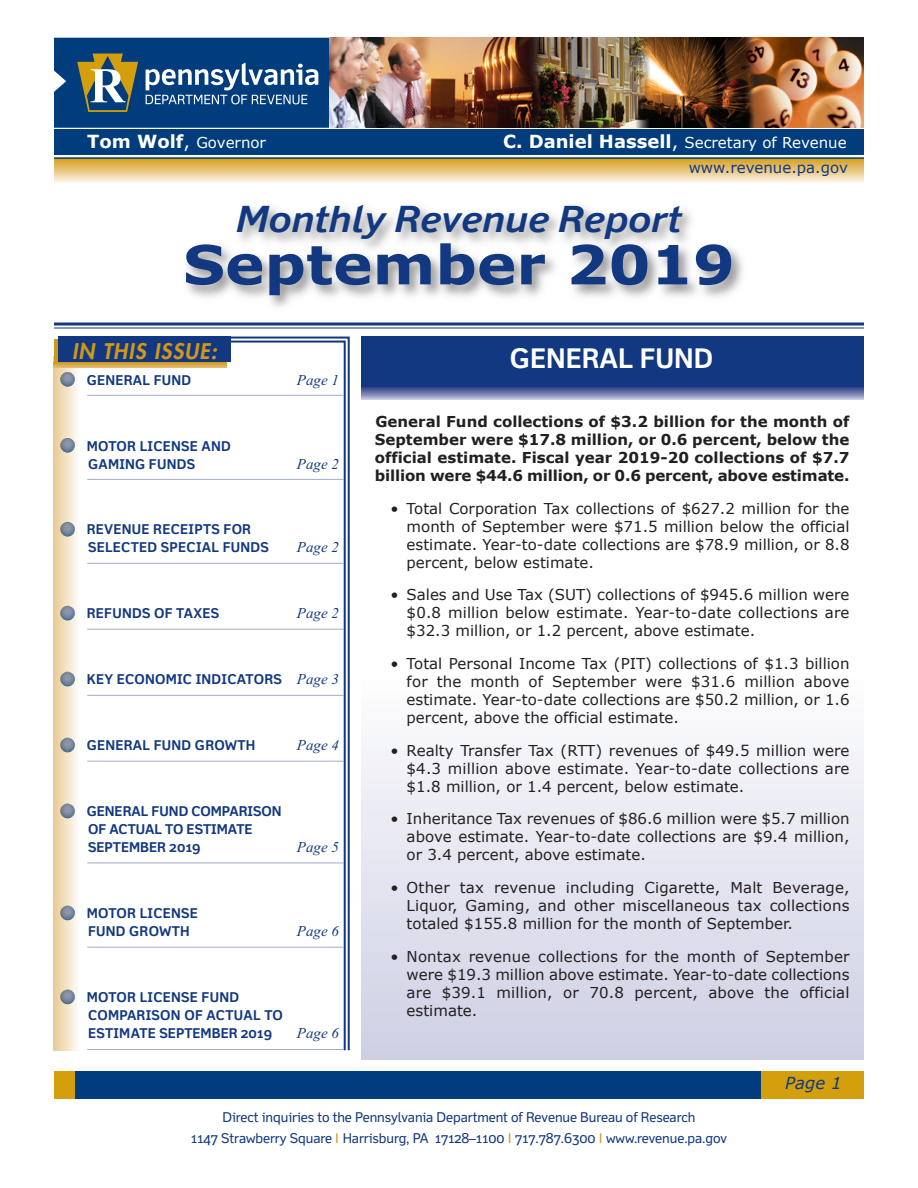
<style>
.page{position:relative;width:918px;height:1188px;background:#fff}
.page>*{position:absolute;margin:0;border:0;box-sizing:border-box;transform-origin:0 0}
.t1{font:700 54px "Verdana";color:#113880;scale:1.1 1}
.t2{font:italic 700 36px "Felbridge Std";color:#113880;scale:1.1 1}
.t3{font:700 27px "Felbridge Std";color:#fff}
.t4{font:italic 800 21px "Futura";color:#d0971a}
.t5{font:italic 16.5px "Verdana";color:#113880}
.t6{font:15px/18px "Verdana";color:#231f20;text-align:justify}
.t7{font:700 15px/18px "Verdana";letter-spacing:-.01em;color:#231f20;text-align:justify}
.t8{font:15px "Verdana";color:#fff}
.t9{font:italic 15px "Times New Roman";color:#113880}
.t10{font:15px "Verdana";color:#113880}
.t11{font:700 13.5px/18px "Felbridge Std";letter-spacing:.02em;color:#113880}
.t12{font:13.5px "Felbridge Std";letter-spacing:-.005em;color:#113880}
.t13{font:700 13.5px/18px "Felbridge Std";color:#113880}
.s1{font-weight:700;font-size:18px}
.s2{font-size:18px}
.s3{font-family:"Times New Roman";font-weight:400;font-style:italic;font-size:15px}
.s4{font-family:"Arial";color:#d0971a}
</style>
<div class="page">
<div style="left:362px;top:675px;width:502px;height:385px;background:linear-gradient(to bottom,#fdfefe,#cdcfe3)"></div>
<div style="left:54px;top:38px;width:276px;height:90px;background:#013d7d"></div>
<div style="left:54px;top:129px;width:810px;height:26px;background:#013d7d"></div>
<hr style="left:54px;top:183px;width:810px;height:1px;background:#fdfbf7">
<hr style="left:54px;top:182px;width:810px;height:1px;background:#fbf8ee">
<div style="left:54px;top:158px;width:810px;height:24px;background:linear-gradient(to bottom,#d69d19,#f9ecd8)"></div>
<hr style="left:54px;top:157px;width:810px;height:2px;background:#013d7d">
<img style="left:330px;top:38px;width:534px;height:90px">
<svg style="left:146px;top:62px;width:172px;height:42px"></svg>
<svg style="left:77px;top:54px;width:61px;height:58px;background:#757f68"></svg>
<hr style="left:54px;top:328px;width:810px;height:1px;background:#113880">
<div style="left:54px;top:1071px;width:810px;height:27px;background:#d49f0c"></div>
<div style="left:76px;top:1071px;width:685px;height:27px;background:#013d7d"></div>
<img style="left:54px;top:207px;width:810px;height:119px">
<div style="left:54px;top:356px;width:24px;height:694px;background:linear-gradient(to right,#e9cb95,#faf7f0)"></div>
<svg style="left:54px;top:363px;width:173px;height:5px"></svg>
<div style="left:54px;top:340px;width:173px;height:23px;background:#d0971a"></div>
<div style="left:58px;top:337px;width:173px;height:25px;background:#113880"></div>
<svg style="left:227px;top:336px;width:123px;height:715px;background:#667fad"></svg>
<svg style="left:227px;top:340px;width:120px;height:711px"></svg>
<svg style="left:362px;top:387px;width:502px;height:13px;background:#7a83b2"></svg>
<div style="left:362px;top:336px;width:502px;height:51px;background:#113880"></div>
<svg style="left:60px;top:372px;width:15px;height:15px"></svg>
<svg style="left:60px;top:438px;width:15px;height:15px"></svg>
<svg style="left:60px;top:522px;width:15px;height:14px"></svg>
<svg style="left:60px;top:606px;width:15px;height:14px"></svg>
<svg style="left:60px;top:672px;width:15px;height:14px"></svg>
<svg style="left:60px;top:738px;width:15px;height:14px"></svg>
<svg style="left:60px;top:804px;width:15px;height:14px"></svg>
<svg style="left:60px;top:906px;width:15px;height:14px"></svg>
<svg style="left:60px;top:990px;width:15px;height:14px"></svg>
<hr style="left:87px;top:1049px;width:257px;height:1px;background:#a5aacc">
<hr style="left:87px;top:947px;width:257px;height:1px;background:#a5aacc">
<hr style="left:87px;top:863px;width:257px;height:1px;background:#a5aacc">
<hr style="left:87px;top:761px;width:257px;height:1px;background:#a5aacc">
<hr style="left:87px;top:695px;width:257px;height:1px;background:#a5aacc">
<hr style="left:87px;top:629px;width:257px;height:1px;background:#a5aacc">
<hr style="left:87px;top:563px;width:257px;height:1px;background:#a5aacc">
<hr style="left:87px;top:479px;width:257px;height:1px;background:#a5aacc">
<hr style="left:87px;top:395px;width:257px;height:1px;background:#a5aacc">
<p class="t8" style="left:87px;top:133px;width:180px"><span class="s1">Tom Wolf</span><span class="s2">,</span> Governor</p>
<p class="t8" style="left:503px;top:133px;width:345px"><span class="s1">C. Daniel Hassell</span><span class="s2">,</span> Secretary of Revenue</p>
<p class="t10" style="left:689px;top:158px;width:161px">www.revenue.pa.gov</p>
<p class="t2" style="left:236px;top:198px;width:407px">Monthly Revenue Report</p>
<p class="t1" style="left:183px;top:230px;width:504px">September 2019</p>
<p class="t4" style="left:72px;top:341px;width:150px">IN THIS ISSUE:</p>
<p class="t3" style="left:510px;top:343px;width:205px">GENERAL FUND</p>
<p class="t11" style="left:87px;top:371px;width:106px">GENERAL FUND</p>
<p class="t9" style="left:297px;top:371px;width:44px">Page 1</p>
<p class="t11" style="left:87px;top:437px;width:146px">MOTOR LICENSE AND<br>GAMING FUNDS</p>
<p class="t11" style="left:87px;top:521px;width:184px">REVENUE RECEIPTS FOR<br>SELECTED SPECIAL FUNDS</p>
<p class="t9" style="left:297px;top:455px;width:44px">Page 2</p>
<p class="t9" style="left:297px;top:539px;width:44px">Page 2</p>
<p class="t11" style="left:87px;top:605px;width:134px">REFUNDS OF TAXES</p>
<p class="t9" style="left:297px;top:604px;width:44px">Page 2</p>
<p class="t11" style="left:87px;top:671px;width:254px">KEY ECONOMIC INDICATORS <span class="s3">Page 3</span></p>
<p class="t11" style="left:87px;top:737px;width:170px">GENERAL FUND GROWTH</p>
<p class="t9" style="left:297px;top:736px;width:44px">Page 4</p>
<p class="t13" style="left:87px;top:803px;width:197px">GENERAL FUND COMPARISON<br>OF ACTUAL TO ESTIMATE<br>SEPTEMBER 2019</p>
<p class="t9" style="left:297px;top:838px;width:44px">Page 5</p>
<p class="t11" style="left:87px;top:905px;width:113px">MOTOR LICENSE<br>FUND GROWTH</p>
<p class="t9" style="left:297px;top:922px;width:44px">Page 6</p>
<p class="t11" style="left:87px;top:989px;width:198px">MOTOR LICENSE FUND<br>COMPARISON OF ACTUAL TO<br>ESTIMATE SEPTEMBER 2019</p>
<p class="t9" style="left:297px;top:1024px;width:44px">Page 6</p>
<p class="t7" style="left:375px;top:412px;width:476px">General Fund collections of $3.2 billion for the month of September were $17.8 million, or 0.6 percent, below the official estimate. Fiscal year 2019-20 collections of $7.7 billion were $44.6 million, or 0.6 percent, above estimate.</p>
<p class="t6" style="left:407px;top:499px;width:444px;text-indent:-16px">• Total Corporation Tax collections of $627.2 million for the month of September were $71.5 million below the official estimate. Year-to-date collections are $78.9 million, or 8.8 percent, below estimate.</p>
<p class="t6" style="left:407px;top:585px;width:444px;text-indent:-16px">• Sales and Use Tax (SUT) collections of $945.6 million were $0.8 million below estimate. Year-to-date collections are $32.3 million, or 1.2 percent, above estimate.</p>
<p class="t6" style="left:407px;top:654px;width:444px;text-indent:-16px">• Total Personal Income Tax (PIT) collections of $1.3 billion for the month of September were $31.6 million above estimate. Year-to-date collections are $50.2 million, or 1.6 percent, above the official estimate.</p>
<p class="t6" style="left:407px;top:741px;width:444px;text-indent:-16px">• Realty Transfer Tax (RTT) revenues of $49.5 million were $4.3 million above estimate. Year-to-date collections are $1.8 million, or 1.4 percent, below estimate.</p>
<p class="t6" style="left:407px;top:809px;width:444px;text-indent:-16px">• Inheritance Tax revenues of $86.6 million were $5.7 million above estimate. Year-to-date collections are $9.4 million, or 3.4 percent, above estimate.</p>
<p class="t6" style="left:407px;top:878px;width:444px;text-indent:-16px">• Other tax revenue including Cigarette, Malt Beverage, Liquor, Gaming, and other miscellaneous tax collections totaled $155.8 million for the month of September.</p>
<p class="t6" style="left:407px;top:947px;width:444px;text-indent:-16px">• Nontax revenue collections for the month of September were $19.3 million above estimate. Year-to-date collections are $39.1 million, or 70.8 percent, above the official estimate.</p>
<p class="t5" style="left:785px;top:1072px;width:58px">Page 1</p>
<p class="t12" style="left:222px;top:1110px;width:475px">Direct inquiries to the Pennsylvania Department of Revenue Bureau of Research</p>
<p class="t12" style="left:191px;top:1131px;width:538px">1147 Strawberry Square <span class="s4">I</span> Harrisburg, PA 17128–1100 <span class="s4">I</span> 717.787.6300 <span class="s4">I</span> www.revenue.pa.gov</p>
</div>
